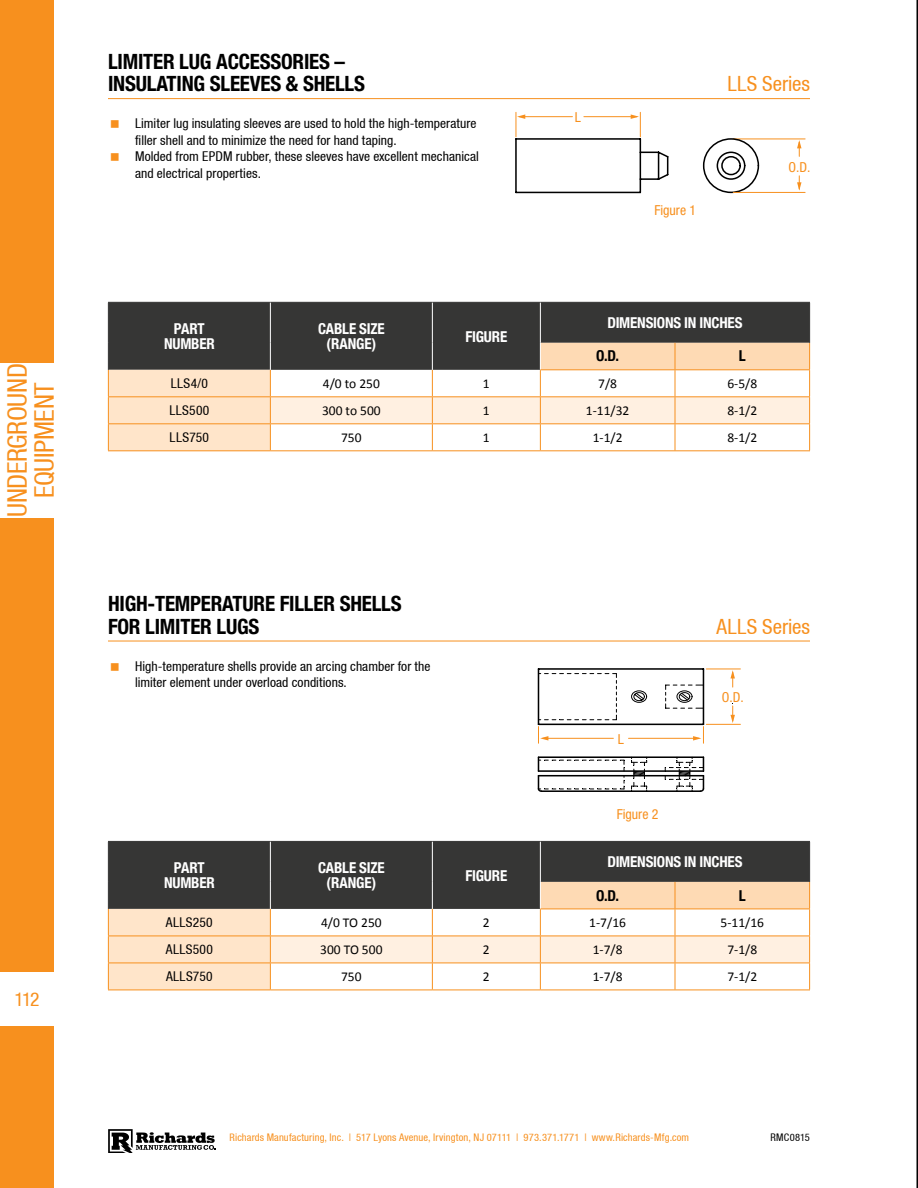
<style>
.page{position:relative;width:918px;height:1188px;background:#fff}
.page>*{position:absolute;margin:0;border:0;box-sizing:border-box;transform-origin:0 0}
.t1{font:condensed 27px/27px "Helvetica 57";letter-spacing:-.015em;color:#f7901e;text-align:center}
.t2{font:700 condensed 21px/22.5px "Helvetica 77";letter-spacing:-.01em;color:#000}
.t3{font:condensed 21px "Helvetica 57";letter-spacing:-.005em;color:#f7901e}
.t4{font:condensed 19.5px "Helvetica 57";color:#f7901e}
.table_-_header{font:700 condensed 15px "Helvetica 77";letter-spacing:-.01em;color:#fff}
.table_-_header-2{font:700 condensed 15px "Helvetica 77";color:#000}
.t5{font:condensed 13.8px "Helvetica Neue";color:#f7901e}
.table_-_part_number{font:condensed 13.5px/16.5px "Helvetica 57";letter-spacing:.005em;color:#000}
.table_-_text{font:13.5px "Calibri";color:#000}
.table_-_part_number-2{font:condensed 13.5px "Helvetica 57";letter-spacing:.025em;color:#000}
.t6{font:condensed 10.5px "Helvetica 57";letter-spacing:.015em;color:#f7901e}
.t7{font:condensed 10.5px "Helvetica 57";letter-spacing:.03em;color:#000}
.s1{font-size:10.35px}
</style>
<div class="page">
<div style="left:0;top:0;width:54px;height:1188px;background:#f7901e"></div>
<hr style="left:916px;top:0;width:2px;height:1188px;background:#000">
<svg style="left:108px;top:1129px;width:107px;height:24px"></svg>
<div style="left:0;top:972px;width:68px;height:54px;background:#fff"></div>
<div style="left:0;top:363px;width:57px;height:154px;background:#fff"></div>
<hr style="left:108px;top:98px;width:702px;height:1px;background:#f7901e">
<hr style="left:108px;top:641px;width:702px;height:1px;background:#f7901e">
<div style="left:109px;top:303px;width:700px;height:40px;background:#363635"></div>
<hr style="left:108px;top:302px;width:162px;height:1px;background:#363635">
<hr style="left:108px;top:303px;width:1px;height:40px;background:#363635">
<hr style="left:270px;top:302px;width:162px;height:1px;background:#363635">
<hr style="left:432px;top:302px;width:108px;height:1px;background:#363635">
<hr style="left:540px;top:302px;width:135px;height:1px;background:#363635">
<hr style="left:675px;top:302px;width:135px;height:1px;background:#363635">
<hr style="left:809px;top:303px;width:1px;height:40px;background:#363635">
<hr style="left:270px;top:303px;width:1px;height:40px;background:#fff">
<hr style="left:432px;top:303px;width:1px;height:40px;background:#fff">
<hr style="left:540px;top:303px;width:1px;height:40px;background:#fff">
<svg style="left:108px;top:343px;width:702px;height:108px"></svg>
<div style="left:109px;top:842px;width:700px;height:40px;background:#363635"></div>
<hr style="left:108px;top:990px;width:162px;height:1px;background:#f7901e">
<hr style="left:270px;top:990px;width:162px;height:1px;background:#f7901e">
<hr style="left:432px;top:990px;width:108px;height:1px;background:#f7901e">
<hr style="left:540px;top:990px;width:135px;height:1px;background:#f7901e">
<hr style="left:675px;top:990px;width:135px;height:1px;background:#f7901e">
<hr style="left:108px;top:841px;width:162px;height:1px;background:#363635">
<hr style="left:108px;top:842px;width:1px;height:40px;background:#363635">
<hr style="left:270px;top:841px;width:162px;height:1px;background:#363635">
<hr style="left:432px;top:841px;width:108px;height:1px;background:#363635">
<hr style="left:540px;top:841px;width:135px;height:1px;background:#363635">
<hr style="left:675px;top:841px;width:135px;height:1px;background:#363635">
<hr style="left:809px;top:842px;width:1px;height:40px;background:#363635">
<hr style="left:270px;top:842px;width:1px;height:40px;background:#fff">
<hr style="left:432px;top:842px;width:1px;height:40px;background:#fff">
<hr style="left:540px;top:842px;width:1px;height:40px;background:#fff">
<svg style="left:108px;top:882px;width:702px;height:108px"></svg>
<hr style="left:733px;top:139px;width:72px;height:1px;background:#f7901e">
<svg style="left:702px;top:138px;width:58px;height:56px"></svg>
<hr style="left:733px;top:192px;width:72px;height:1px;background:#f7901e">
<svg style="left:515px;top:112px;width:154px;height:82px"></svg>
<svg style="left:797px;top:140px;width:5px;height:16px"></svg>
<svg style="left:797px;top:176px;width:5px;height:15px"></svg>
<hr style="left:538px;top:669px;width:1px;height:55px;background:#000">
<hr style="left:538px;top:724px;width:165px;height:1px;background:#000">
<hr style="left:703px;top:669px;width:1px;height:55px;background:#000">
<hr style="left:538px;top:668px;width:165px;height:2px;background:#000">
<hr style="left:538px;top:756px;width:165px;height:2px;background:#000">
<hr style="left:706px;top:669px;width:34px;height:1px;background:#f7901e">
<hr style="left:706px;top:724px;width:34px;height:1px;background:#f7901e">
<hr style="left:543px;top:738px;width:70px;height:1px;background:#f7901e">
<hr style="left:629px;top:738px;width:70px;height:1px;background:#f7901e">
<svg style="left:539px;top:673px;width:78px;height:47px"></svg>
<svg style="left:631px;top:685px;width:72px;height:24px"></svg>
<svg style="left:537px;top:757px;width:168px;height:35px"></svg>
<svg style="left:538px;top:727px;width:10px;height:16px"></svg>
<svg style="left:693px;top:727px;width:11px;height:16px"></svg>
<svg style="left:730px;top:670px;width:5px;height:17px"></svg>
<svg style="left:730px;top:706px;width:5px;height:17px"></svg>
<h1 class="t1" style="left:4px;top:517px;width:155px;rotate:-90deg">UNDERGROUND<br>EQUIPMENT</h1>
<h3 class="t4" style="left:14px;top:988px;width:27px">112</h3>
<p class="t2" style="left:108px;top:50px;width:259px">LIMITER LUG ACCESSORIES –<br>INSULATING SLEEVES &amp; SHELLS</p>
<p class="table_-_part_number" style="left:135px;top:115px;width:343px">Limiter lug insulating sleeves are used to hold the high-temperature filler shell and to minimize the need for hand taping.</p>
<p class="table_-_part_number" style="left:135px;top:148px;width:345px">Molded from EPDM rubber, these sleeves have excellent mechanical and electrical properties.</p>
<p class="table_-_header" style="left:174px;top:320px;width:32px">PART</p>
<p class="table_-_header" style="left:164px;top:335px;width:52px">NUMBER</p>
<p class="table_-_header" style="left:318px;top:320px;width:68px">CABLE SIZE</p>
<p class="table_-_header" style="left:327px;top:335px;width:51px">(RANGE)</p>
<p class="table_-_header" style="left:465px;top:327px;width:43px">FIGURE</p>
<p class="t5" style="left:575px;top:109px;width:8px">L</p>
<p class="t5" style="left:655px;top:202px;width:43px">Figure 1</p>
<p class="t3" style="left:727px;top:72px;width:84px">LLS Series</p>
<p class="t5" style="left:789px;top:159px;width:23px">O.D.</p>
<p class="table_-_header" style="left:607px;top:314px;width:137px">DIMENSIONS IN INCHES</p>
<p class="table_-_header-2" style="left:596px;top:347px;width:24px">O.D.</p>
<p class="table_-_header-2" style="left:739px;top:347px;width:8px">L</p>
<p class="table_-_part_number" style="left:171px;top:375px;width:39px">LLS4/0</p>
<p class="table_-_text" style="left:323px;top:375px;width:59px">4/0 to 250</p>
<p class="table_-_text" style="left:483px;top:375px;width:8px">1</p>
<p class="table_-_text" style="left:598px;top:375px;width:20px">7/8</p>
<p class="table_-_text" style="left:727px;top:375px;width:31px">6-5/8</p>
<p class="table_-_part_number" style="left:169px;top:402px;width:41px">LLS500</p>
<p class="table_-_text" style="left:322px;top:402px;width:60px">300 to 500</p>
<p class="table_-_text" style="left:483px;top:402px;width:8px">1</p>
<p class="table_-_text" style="left:586px;top:402px;width:45px">1-11/32</p>
<p class="table_-_text" style="left:727px;top:402px;width:31px">8-1/2</p>
<p class="table_-_part_number" style="left:170px;top:429px;width:41px">LLS750</p>
<p class="table_-_text" style="left:341px;top:429px;width:22px">750</p>
<p class="table_-_text" style="left:483px;top:429px;width:8px">1</p>
<p class="table_-_text" style="left:593px;top:429px;width:31px">1-1/2</p>
<p class="table_-_text" style="left:727px;top:429px;width:31px">8-1/2</p>
<p class="t2" style="left:108px;top:592px;width:295px">HIGH-TEMPERATURE FILLER SHELLS<br>FOR LIMITER LUGS</p>
<p class="table_-_part_number" style="left:135px;top:658px;width:297px">High-temperature shells provide an arcing chamber for the limiter element under overload conditions.</p>
<p class="table_-_header" style="left:174px;top:859px;width:32px">PART</p>
<p class="table_-_header" style="left:164px;top:874px;width:52px">NUMBER</p>
<p class="table_-_header" style="left:318px;top:859px;width:68px">CABLE SIZE</p>
<p class="table_-_header" style="left:327px;top:874px;width:51px">(RANGE)</p>
<p class="table_-_header" style="left:465px;top:866px;width:43px">FIGURE</p>
<p class="t3" style="left:716px;top:614px;width:95px">ALLS Series</p>
<p class="t5" style="left:618px;top:731px;width:8px">L</p>
<p class="t5" style="left:617px;top:806px;width:43px">Figure 2</p>
<p class="t5" style="left:722px;top:690px;width:23px">O.D.</p>
<p class="table_-_header" style="left:607px;top:853px;width:137px">DIMENSIONS IN INCHES</p>
<p class="table_-_header-2" style="left:596px;top:886px;width:24px">O.D.</p>
<p class="table_-_header-2" style="left:739px;top:886px;width:8px">L</p>
<p class="table_-_part_number-2" style="left:166px;top:915px;width:48px">ALLS250</p>
<p class="table_-_text" style="left:321px;top:914px;width:62px">4/0 TO 250</p>
<p class="table_-_text" style="left:483px;top:914px;width:8px">2</p>
<p class="table_-_text" style="left:589px;top:914px;width:38px">1-7/16</p>
<p class="table_-_text" style="left:721px;top:914px;width:45px">5-11/16</p>
<p class="table_-_part_number-2" style="left:166px;top:942px;width:49px">ALLS500</p>
<p class="table_-_text" style="left:320px;top:941px;width:64px">300 TO 500</p>
<p class="table_-_text" style="left:483px;top:941px;width:8px">2</p>
<p class="table_-_text" style="left:593px;top:941px;width:31px">1-7/8</p>
<p class="table_-_text" style="left:727px;top:941px;width:31px">7-1/8</p>
<p class="table_-_part_number-2" style="left:166px;top:969px;width:48px">ALLS750</p>
<p class="table_-_text" style="left:341px;top:968px;width:22px">750</p>
<p class="table_-_text" style="left:483px;top:968px;width:8px">2</p>
<p class="table_-_text" style="left:593px;top:968px;width:31px">1-7/8</p>
<p class="table_-_text" style="left:727px;top:968px;width:31px">7-1/2</p>
<p class="t6" style="left:230px;top:1132px;width:461px"><span class="s1">R</span>ichards Manufacturing, Inc. | 517 Lyons Avenue, Irvington, NJ 07111 | 973.371.1771 | www.Richards-Mfg.com</p>
<p class="t7" style="left:770px;top:1132px;width:41px">RMC0815</p>
</div>
